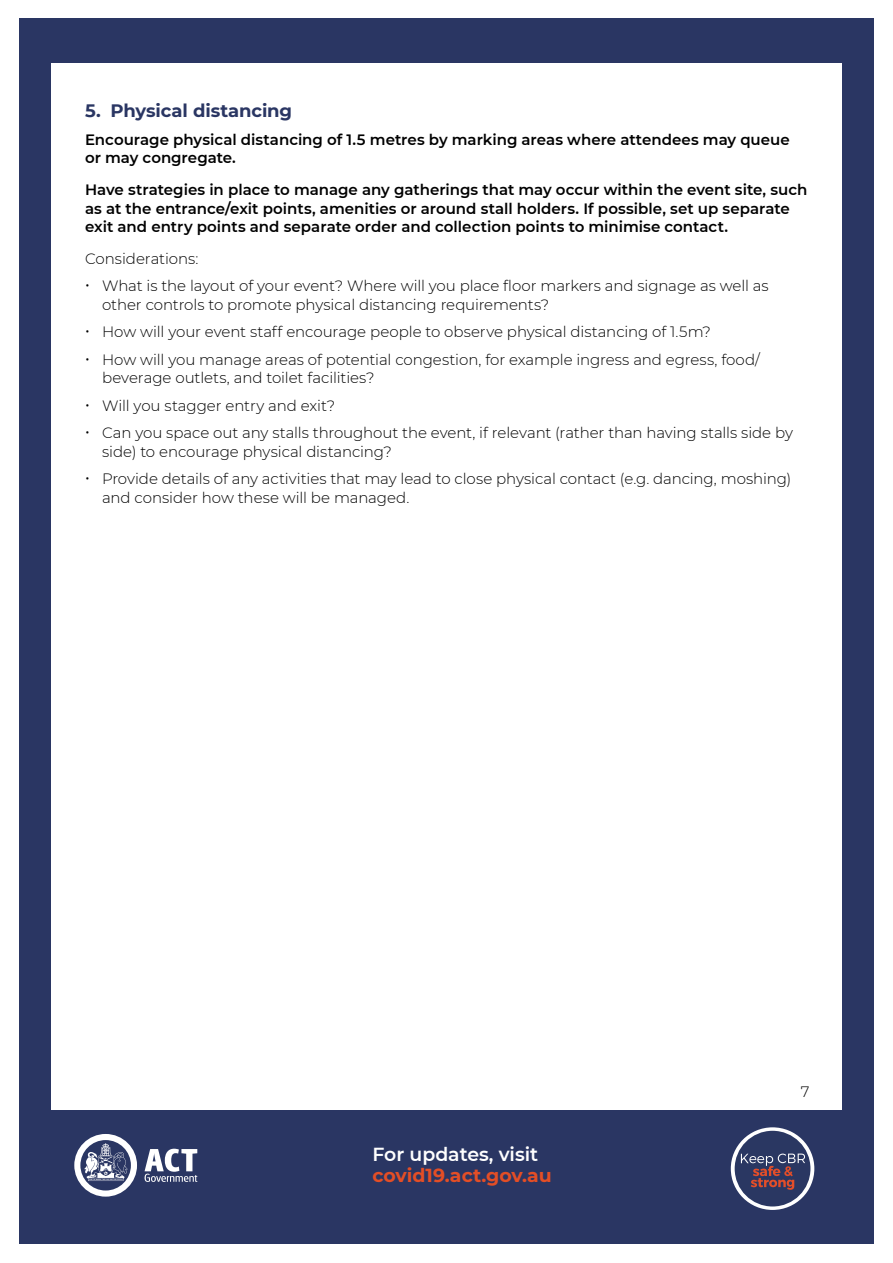
<style>
.page{position:relative;width:893px;height:1263px;background:#fff}
.page>*{position:absolute;margin:0;border:0;box-sizing:border-box;transform-origin:0 0}
.t1{font:700 18.9px "Montserrat";color:#e34e26}
.t2{font:600 18.9px "Montserrat";color:#fff}
.t3{font:700 18px "Montserrat";letter-spacing:-.01em;color:#2a3663}
.t4{font:300 15px/27.3px "Montserrat";letter-spacing:-.005em;color:#000}
.t5{font:600 15px/18.8px "Montserrat";color:#000}
</style>
<div class="page">
<div style="left:19px;top:19px;width:855px;height:1225px;background:#2a3663"></div>
<div style="left:51px;top:64px;width:791px;height:1046px;background:#fff"></div>
<svg style="left:74px;top:1134px;width:63px;height:62px"></svg>
<svg style="left:145px;top:1149px;width:52px;height:33px"></svg>
<svg style="left:731px;top:1127px;width:83px;height:83px"></svg>
<div style="left:735px;top:1131px;width:75px;height:75px;background:#2a3762;border-radius:50%"></div>
<svg style="left:741px;top:1153px;width:64px;height:37px"></svg>
<p class="t3" style="left:85px;top:98px;width:209px">5. Physical distancing</p>
<p class="t5" style="left:85px;top:129px;width:706px">Encourage physical distancing of 1.5 metres by marking areas where attendees may queue or may congregate.</p>
<p class="t5" style="left:85px;top:180px;width:724px">Have strategies in place to manage any gatherings that may occur within the event site, such as at the entrance/exit points, amenities or around stall holders. If possible, set up separate exit and entry points and separate order and collection points to minimise contact.</p>
<p class="t4" style="left:102px;top:245px;width:668px;text-indent:-17px">Considerations:<br>What is the layout of your event? Where will you place floor markers and signage as well as</p>
<p class="t4" style="left:102px;top:291px;width:660px">other controls to promote physical distancing requirements?<br>How will your event staff encourage people to observe physical distancing of 1.5m?<br>How will you manage areas of potential congestion, for example ingress and egress, food/</p>
<p class="t4" style="left:102px;top:364px;width:692px">beverage outlets, and toilet facilities?<br>Will you stagger entry and exit?<br>Can you space out any stalls throughout the event, if relevant (rather than having stalls side by</p>
<p class="t4" style="left:102px;top:437px;width:691px">side) to encourage physical distancing?<br>Provide details of any activities that may lead to close physical contact (e.g. dancing, moshing)</p>
<p class="t4" style="left:102px;top:483px;width:309px">and consider how these will be managed.</p>
<p class="t2" style="left:372px;top:1141px;width:167px">For updates, visit</p>
<p class="t1" style="left:372px;top:1162px;width:181px">covid19.act.gov.au</p>
<p class="t4" style="left:801px;top:1077px;width:10px">7</p>
</div>
